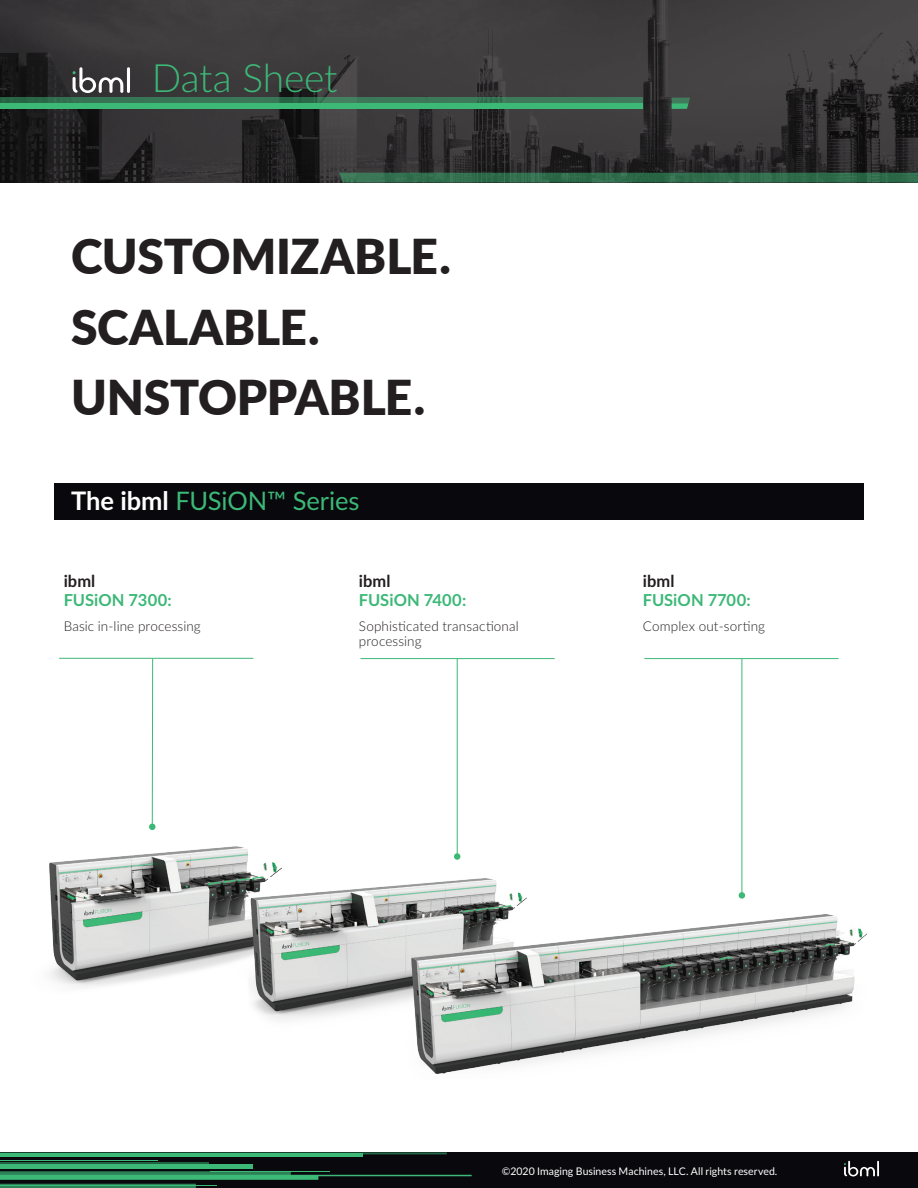
<style>
.page{position:relative;width:918px;height:1188px;background:#fff}
.page>*{position:absolute;margin:0;border:0;box-sizing:border-box;transform-origin:0 0}
.t1{font:900 48px/70.5px "Lato";letter-spacing:-.005em;color:#231f20}
.t2{font:300 39px "Lato";letter-spacing:-.01em;color:#3cb877}
.t3{font:25.5px "Lato";letter-spacing:-.005em;color:#3cb877}
.t4{font:700 16.5px "Lato";letter-spacing:.005em;color:#3cb877}
.t5{font:700 16.5px "Lato";letter-spacing:.005em;color:#231f20}
.t6{font:300 13.5px/15px "Lato";letter-spacing:.01em;color:#231f20}
.t7{font:10.5px "Lato";letter-spacing:.005em;color:#fff}
.s1{font-weight:700;color:#fff}
</style>
<div class="page">
<img style="left:49px;top:827px;width:818px;height:247px">
<div style="left:54px;top:483px;width:810px;height:37px;background:#08080d"></div>
<hr style="left:59px;top:658px;width:194px;height:1px;background:#3cb877">
<hr style="left:360px;top:658px;width:195px;height:1px;background:#3cb877">
<hr style="left:644px;top:658px;width:195px;height:1px;background:#3cb877">
<hr style="left:152px;top:659px;width:1px;height:168px;background:#3cb877">
<hr style="left:457px;top:659px;width:1px;height:198px;background:#3cb877">
<hr style="left:742px;top:659px;width:1px;height:237px;background:#3cb877">
<div style="left:454px;top:853px;width:6px;height:7px;background:#3cb877;border-radius:50%"></div>
<div style="left:739px;top:892px;width:6px;height:7px;background:#3cb877;border-radius:50%"></div>
<div style="left:149px;top:824px;width:7px;height:6px;background:#3cb877;border-radius:50%"></div>
<svg style="left:0;top:0;width:918px;height:183px;background:#373536"></svg>
<div style="left:0;top:103px;width:643px;height:6px;background:#3cb877"></div>
<svg style="left:0;top:98px;width:643px;height:5px;background:#387555"></svg>
<svg style="left:672px;top:98px;width:18px;height:11px"></svg>
<svg style="left:339px;top:173px;width:579px;height:10px;background:#2f694b"></svg>
<svg style="left:73px;top:67px;width:57px;height:26px"></svg>
<div style="left:0;top:1152px;width:918px;height:36px;background:#08080d"></div>
<svg style="left:844px;top:1161px;width:35px;height:15px"></svg>
<hr style="left:0;top:1165px;width:252px;height:4px;background:#3cb877">
<hr style="left:0;top:1162px;width:209px;height:2px;background:#3cb877">
<hr style="left:0;top:1160px;width:158px;height:1px;background:#3cb877">
<hr style="left:0;top:1153px;width:362px;height:4px;background:#3cb877">
<svg style="left:0;top:1152px;width:447px;height:2px"></svg>
<svg style="left:0;top:1171px;width:318px;height:17px"></svg>
<hr style="left:0;top:1175px;width:291px;height:3px;background:#3cb877">
<hr style="left:211px;top:1171px;width:119px;height:1px;background:#3cb877">
<hr style="left:0;top:1185px;width:217px;height:1px;background:#3cb877">
<hr style="left:0;top:1175px;width:472px;height:1px;background:#3cb877">
<h2 class="t2" style="left:152px;top:51px;width:187px">Data Sheet</h2>
<h1 class="t1" style="left:71px;top:219px;width:381px">CUSTOMIZABLE.<br>SCALABLE.<br>UNSTOPPABLE.</h1>
<h3 class="t3" style="left:71px;top:483px;width:290px"><span class="s1">The ibml</span> FUSiON™ Series</h3>
<p class="t5" style="left:64px;top:569px;width:33px">ibml</p>
<p class="t4" style="left:64px;top:588px;width:110px">FUSiON 7300:</p>
<p class="t5" style="left:359px;top:569px;width:33px">ibml</p>
<p class="t4" style="left:359px;top:588px;width:109px">FUSiON 7400:</p>
<p class="t5" style="left:643px;top:569px;width:33px">ibml</p>
<p class="t4" style="left:643px;top:588px;width:109px">FUSiON 7700:</p>
<p class="t6" style="left:64px;top:619px;width:139px">Basic in-line processing</p>
<p class="t6" style="left:359px;top:619px;width:161px">Sophisticated transactional processing</p>
<p class="t6" style="left:643px;top:619px;width:124px">Complex out-sorting</p>
<p class="t7" style="left:502px;top:1164px;width:277px">©2020 Imaging Business Machines, LLC. All rights reserved.</p>
</div>
